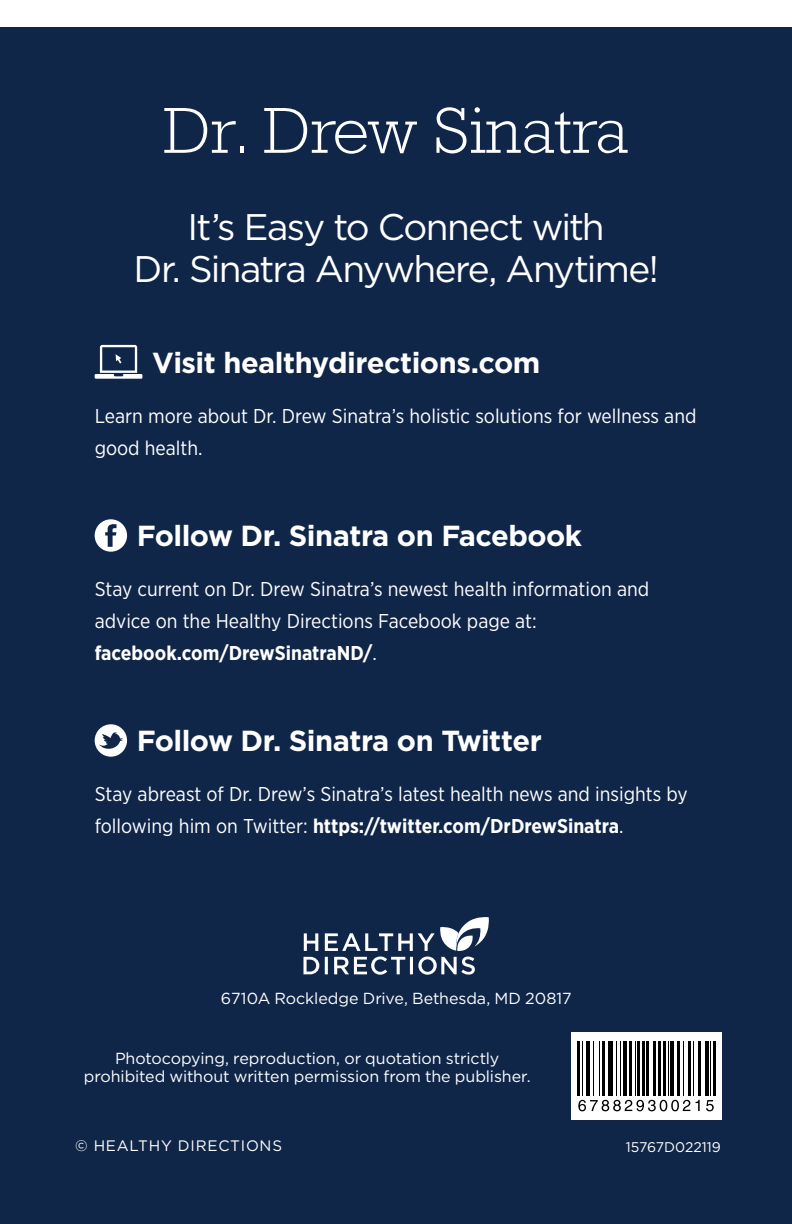
<style>
.page{position:relative;width:792px;height:1224px;background:#102649}
.page>*{position:absolute;margin:0;border:0;box-sizing:border-box;transform-origin:0 0}
.t1{font:300 66px "Rockwell Std";color:#fff}
.t2{font:37px/42px "Gotham";letter-spacing:-.045em;color:#fff;text-align:center}
.t3{font:700 29px "Gotham";letter-spacing:-.02em;color:#fff}
.t4{font:20px/32px "Gotham Narrow";color:#fff}
.t5{font:16px/18px "Gotham";letter-spacing:-.005em;color:#fff;text-align:center}
.t6{font:15.2px "Gotham";letter-spacing:.05em;color:#fff}
.t7{font:14px "Gotham";color:#fff}
.s1{font-weight:700}
</style>
<div class="page">
<div style="left:0;top:0;width:792px;height:26px;background:#fff"></div>
<svg style="left:95px;top:345px;width:47px;height:34px"></svg>
<svg style="left:95px;top:519px;width:32px;height:33px"></svg>
<div style="left:95px;top:724px;width:32px;height:33px;background:#fff;border-radius:50%"></div>
<svg style="left:99px;top:732px;width:24px;height:20px"></svg>
<svg style="left:303px;top:957px;width:172px;height:18px"></svg>
<svg style="left:304px;top:917px;width:185px;height:34px"></svg>
<div style="left:571px;top:1032px;width:151px;height:88px;background:#fff"></div>
<hr style="left:578px;top:1041px;width:2px;height:55px;background:#000">
<hr style="left:582px;top:1041px;width:1px;height:55px;background:#000">
<hr style="left:586px;top:1041px;width:3px;height:55px;background:#000">
<hr style="left:593px;top:1041px;width:1px;height:55px;background:#000">
<hr style="left:600px;top:1041px;width:1px;height:55px;background:#000">
<hr style="left:602px;top:1041px;width:2px;height:55px;background:#000">
<div style="left:608px;top:1041px;width:5px;height:55px;background:#000"></div>
<hr style="left:616px;top:1041px;width:1px;height:55px;background:#000">
<hr style="left:620px;top:1041px;width:1px;height:55px;background:#000">
<hr style="left:623px;top:1041px;width:3px;height:55px;background:#000">
<hr style="left:630px;top:1041px;width:2px;height:55px;background:#000">
<hr style="left:635px;top:1041px;width:1px;height:55px;background:#000">
<hr style="left:638px;top:1041px;width:2px;height:55px;background:#000">
<hr style="left:642px;top:1041px;width:2px;height:55px;background:#000">
<hr style="left:646px;top:1041px;width:2px;height:55px;background:#000">
<hr style="left:653px;top:1041px;width:2px;height:55px;background:#000">
<hr style="left:658px;top:1041px;width:3px;height:55px;background:#000">
<hr style="left:664px;top:1041px;width:2px;height:55px;background:#000">
<hr style="left:668px;top:1041px;width:1px;height:55px;background:#000">
<hr style="left:671px;top:1041px;width:3px;height:55px;background:#000">
<hr style="left:678px;top:1041px;width:2px;height:55px;background:#000">
<hr style="left:683px;top:1041px;width:1px;height:55px;background:#000">
<hr style="left:689px;top:1041px;width:2px;height:55px;background:#000">
<hr style="left:693px;top:1041px;width:1px;height:55px;background:#000">
<hr style="left:698px;top:1041px;width:2px;height:55px;background:#000">
<hr style="left:705px;top:1041px;width:3px;height:55px;background:#000">
<hr style="left:710px;top:1041px;width:1px;height:55px;background:#000">
<hr style="left:713px;top:1041px;width:2px;height:55px;background:#000">
<svg style="left:578px;top:1100px;width:112px;height:11px"></svg>
<svg style="left:696px;top:1100px;width:4px;height:11px"></svg>
<svg style="left:706px;top:1100px;width:8px;height:11px"></svg>
<h1 class="t1" style="left:164px;top:93px;width:466px">Dr. Drew Sinatra</h1>
<h2 class="t2" style="left:133px;top:206px;width:527px">It’s Easy to Connect with<br>Dr. Sinatra Anywhere, Anytime!</h2>
<h3 class="t3" style="left:152px;top:344px;width:390px">Visit healthydirections.com</h3>
<p class="t4" style="left:95px;top:400px;width:603px">Learn more about Dr. Drew Sinatra’s holistic solutions for wellness and good health.</p>
<h3 class="t3" style="left:137px;top:517px;width:447px">Follow Dr. Sinatra on Facebook</h3>
<p class="t4" style="left:95px;top:573px;width:556px">Stay current on Dr. Drew Sinatra’s newest health information and advice on the Healthy Directions Facebook page at: <span class="s1">facebook.com/DrewSinatraND/</span>.</p>
<h3 class="t3" style="left:137px;top:722px;width:406px">Follow Dr. Sinatra on Twitter</h3>
<p class="t4" style="left:95px;top:778px;width:595px">Stay abreast of Dr. Drew’s Sinatra’s latest health news and insights by following him on Twitter: <span class="s1">https://twitter.com/DrDrewSinatra</span>.</p>
<p class="t5" style="left:221px;top:989px;width:352px">6710A Rockledge Drive, Bethesda, MD 20817</p>
<p class="t5" style="left:84px;top:1049px;width:448px">Photocopying, reproduction, or quotation strictly prohibited without written permission from the publisher.</p>
<p class="t6" style="left:75px;top:1136px;width:209px">© HEALTHY DIRECTIONS</p>
<p class="t7" style="left:626px;top:1138px;width:96px">15767D022119</p>
</div>
